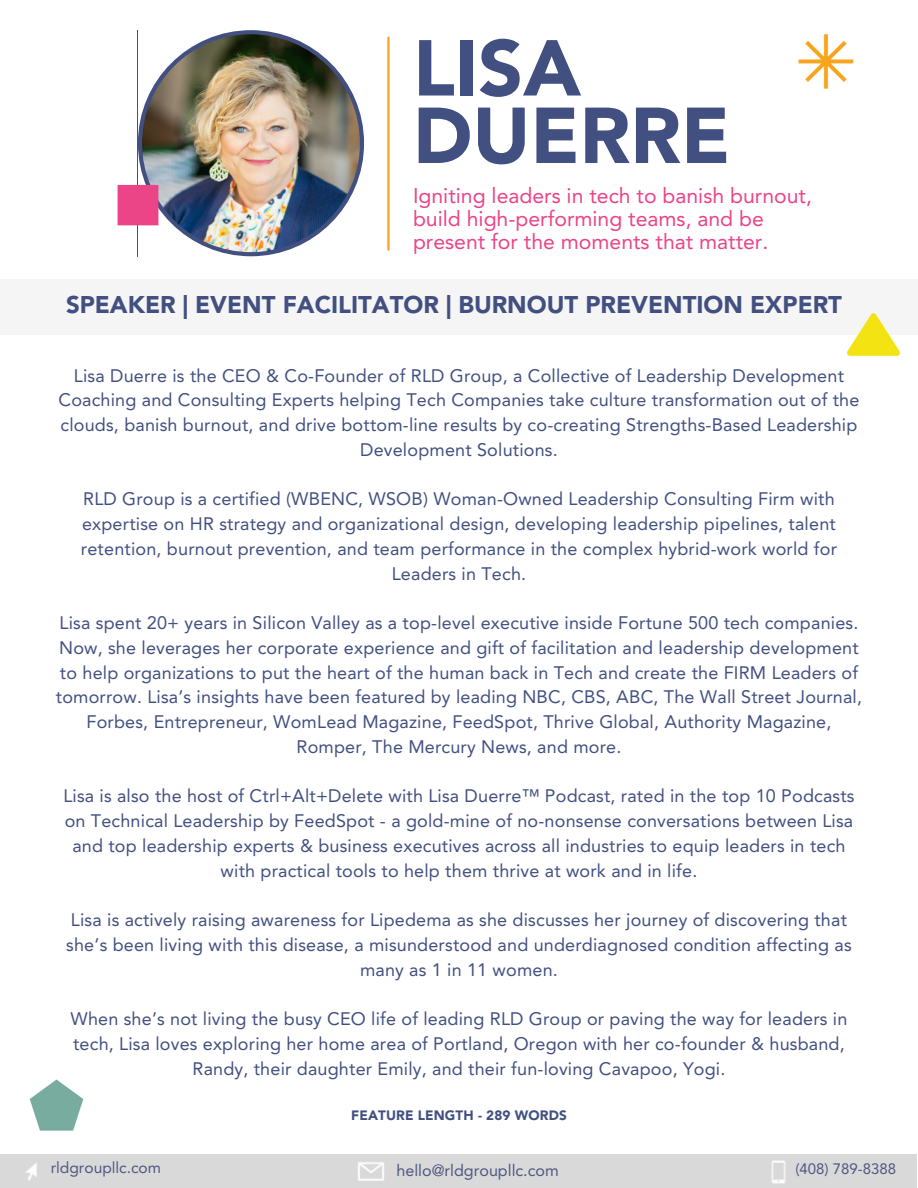
<style>
.page{position:relative;width:918px;height:1188px;background:#fff}
.page>*{position:absolute;margin:0;border:0;box-sizing:border-box;transform-origin:0 0}
.t1{font:900 78.3px/67.5px "Avenir LT Pro";color:#425081}
.t2{font:900 24px "Avenir LT Pro";color:#425081}
.t3{font:21.15px/22.8px "Avenir LT Pro";color:#ea4488}
.t4{font:18px/24.8px "Avenir LT Pro";letter-spacing:.01em;color:#425081;text-align:center}
.t5{font:16.05px "Avenir LT Pro";color:#4f5781}
.t6{font:15.6px "Avenir LT Pro";color:#4f5781}
.t7{font:15px "Avenir LT Pro";color:#4f5781}
.t8{font:900 13.5px "Avenir LT Pro";letter-spacing:.01em;color:#425081}
</style>
<div class="page">
<div style="left:0;top:1154px;width:917px;height:34px;background:#d9d9d9"></div>
<img style="left:358px;top:1162px;width:26px;height:19px">
<img style="left:771px;top:1160px;width:14px;height:24px">
<img style="left:25px;top:1163px;width:12px;height:18px">
<img style="left:138px;top:30px;width:226px;height:226px">
<hr style="left:387px;top:37px;width:3px;height:214px;background:#faa21b">
<img style="left:29px;top:1079px;width:55px;height:52px">
<div style="left:0;top:279px;width:918px;height:55px;background:#f5f5f5"></div>
<img style="left:846px;top:313px;width:55px;height:44px">
<img style="left:798px;top:34px;width:56px;height:55px">
<img style="left:117px;top:161px;width:65px;height:87px">
<h1 class="t1" style="left:413px;top:42px;width:319px">LISA<br>DUERRE</h1>
<p class="t3" style="left:413px;top:186px;width:400px">Igniting leaders in tech to banish burnout, build high-performing teams, and be present for the moments that matter.</p>
<h2 class="t2" style="left:66px;top:294px;width:778px">SPEAKER | EVENT FACILITATOR | BURNOUT PREVENTION EXPERT</h2>
<p class="t4" style="left:58px;top:365px;width:803px">Lisa Duerre is the CEO &amp; Co-Founder of RLD Group, a Collective of Leadership Development Coaching and Consulting Experts helping Tech Companies take culture transformation out of the clouds, banish burnout, and drive bottom-line results by co-creating Strengths-Based Leadership Development Solutions.</p>
<p class="t4" style="left:81px;top:488px;width:758px">RLD Group is a certified (WBENC, WSOB) Woman-Owned Leadership Consulting Firm with expertise on HR strategy and organizational design, developing leadership pipelines, talent retention, burnout prevention, and team performance in the complex hybrid-work world for Leaders in Tech.</p>
<p class="t4" style="left:56px;top:612px;width:808px">Lisa spent 20+ years in Silicon Valley as a top-level executive inside Fortune 500 tech companies.<br>Now, she leverages her corporate experience and gift of facilitation and leadership development to help organizations to put the heart of the human back in Tech and create the FIRM Leaders of tomorrow. Lisa’s insights have been featured by leading NBC, CBS, ABC, The Wall Street Journal, Forbes, Entrepreneur, WomLead Magazine, FeedSpot, Thrive Global, Authority Magazine, Romper, The Mercury News, and more.</p>
<p class="t4" style="left:63px;top:785px;width:793px">Lisa is also the host of Ctrl+Alt+Delete with Lisa Duerre™ Podcast, rated in the top 10 Podcasts on Technical Leadership by FeedSpot - a gold-mine of no-nonsense conversations between Lisa and top leadership experts &amp; business executives across all industries to equip leaders in tech with practical tools to help them thrive at work and in life.</p>
<p class="t4" style="left:66px;top:909px;width:787px">Lisa is actively raising awareness for Lipedema as she discusses her journey of discovering that she’s been living with this disease, a misunderstood and underdiagnosed condition affecting as many as 1 in 11 women.</p>
<p class="t4" style="left:71px;top:1008px;width:778px">When she’s not living the busy CEO life of leading RLD Group or paving the way for leaders in tech, Lisa loves exploring her home area of Portland, Oregon with her co-founder &amp; husband,<br>Randy, their daughter Emily, and their fun-loving Cavapoo, Yogi.</p>
<p class="t8" style="left:351px;top:1109px;width:217px">FEATURE LENGTH - 289 WORDS</p>
<p class="t6" style="left:51px;top:1161px;width:112px">rldgroupllc.com</p>
<p class="t5" style="left:397px;top:1164px;width:164px">hello@rldgroupllc.com</p>
<p class="t7" style="left:795px;top:1163px;width:102px">(408) 789-8388</p>
</div>
